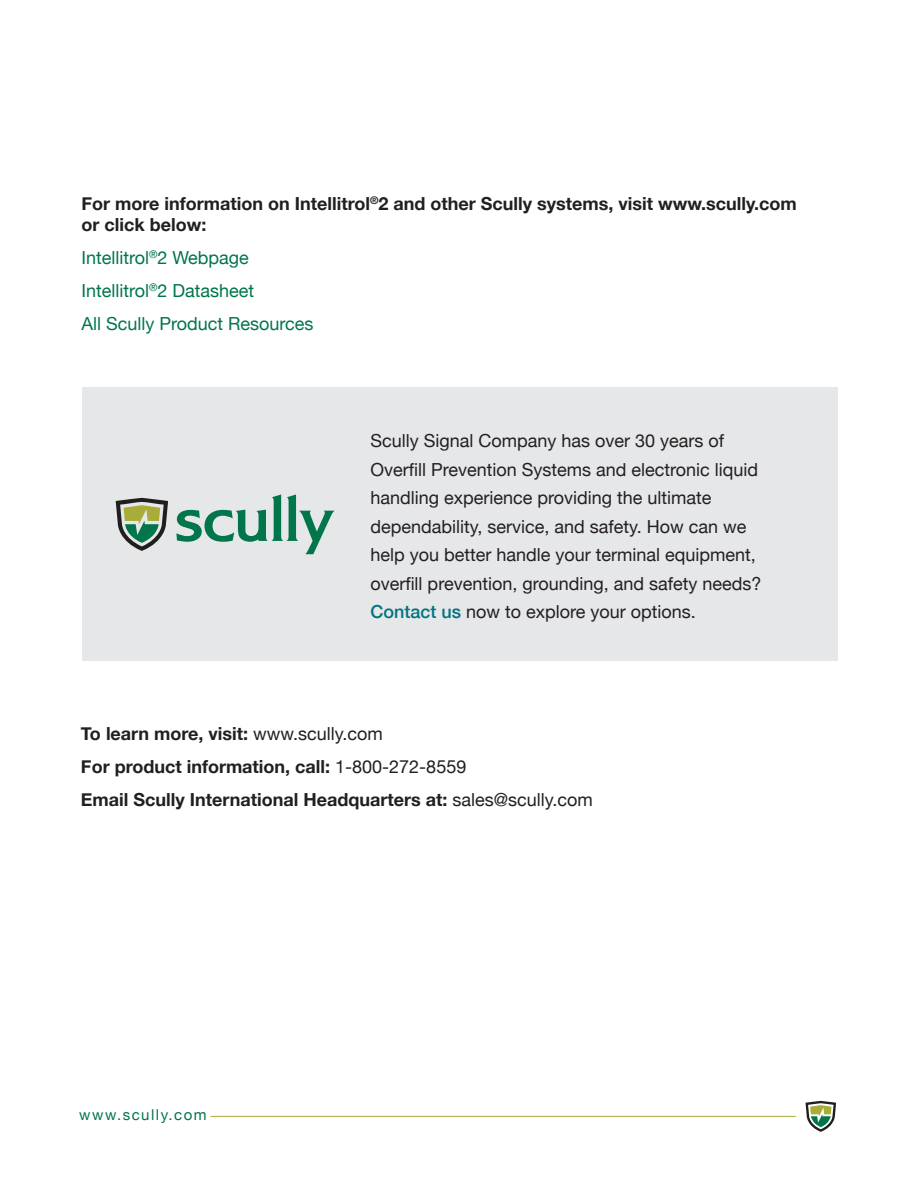
<style>
.page{position:relative;width:918px;height:1188px;background:#fff}
.page>*{position:absolute;margin:0;border:0;box-sizing:border-box;transform-origin:0 0}
.t1{font:18px/28.5px "Helvetica Neue";color:#231f20}
.t2{font:700 18px/33px "Helvetica Neue";color:#231f20}
.t3{font:18px/33px "Helvetica Neue";color:#00764a}
.t4{font:15px "Helvetica Neue";letter-spacing:.1em;color:#00764a}
.s1{font-weight:500;color:#007482}
.s2{font-weight:400}
</style>
<div class="page">
<div style="left:82px;top:388px;width:755px;height:273px;background:#e6e7e9"></div>
<svg style="left:806px;top:1101px;width:30px;height:31px"></svg>
<hr style="left:210px;top:1116px;width:586px;height:1px;background:#a7ad37">
<svg style="left:176px;top:494px;width:159px;height:60px"></svg>
<svg style="left:116px;top:498px;width:52px;height:53px"></svg>
<p class="t2" style="left:82px;top:193px;width:717px;line-height:21.6px">For more information on Intellitrol<sup>®</sup>2 and other Scully systems, visit www.scully.com or click below:</p>
<p class="t3" style="left:82px;top:243px;width:234px">Intellitrol<sup>®</sup>2 Webpage<br>Intellitrol<sup>®</sup>2 Datasheet<br>All Scully Product Resources</p>
<p class="t1" style="left:370px;top:428px;width:393px">Scully Signal Company has over 30 years of Overfill Prevention Systems and electronic liquid handling experience providing the ultimate dependability, service, and safety. How can we help you better handle your terminal equipment, overfill prevention, grounding, and safety needs?<br><span class="s1">Contact us</span> now to explore your options.</p>
<p class="t2" style="left:81px;top:718px;width:513px">To learn more, visit: <span class="s2">www.scully.com<br></span>For product information, call: <span class="s2">1-800-272-8559<br></span>Email Scully International Headquarters at: <span class="s2">sales@scully.com</span></p>
<p class="t4" style="left:79px;top:1104px;width:129px">www.scully.com</p>
</div>
